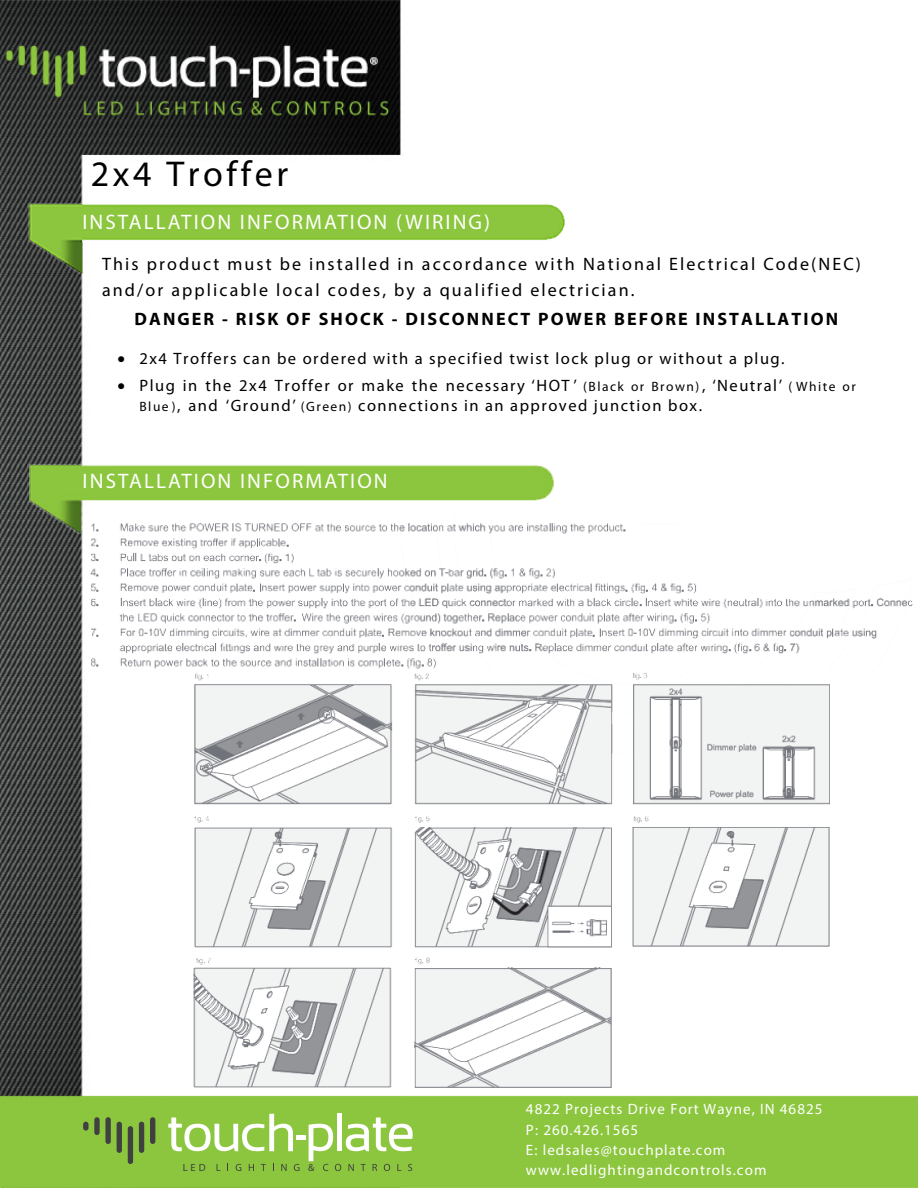
<style>
.page{position:relative;width:918px;height:1188px;background:#fff}
.page>*{position:absolute;margin:0;border:0;box-sizing:border-box;transform-origin:0 0}
.t1{font:36px "Myriad Pro";letter-spacing:.1em;color:#000}
.t2{font:21px "Myriad Pro";letter-spacing:.1em;color:#fff}
.t3{font:18px/25.2px "Myriad Pro";letter-spacing:.115em;color:#000}
.t4{font:700 18px "Myriad Pro";letter-spacing:.115em;color:#000}
.t5{font:16.5px/19.8px "Myriad Pro";letter-spacing:.09em;color:#000}
.TOC_Text{font:15px/20.4px "Myriad Pro";letter-spacing:.07em;color:#fff}
.t6{font:10.35px "Myriad Pro";color:#404041}
.s1{font-size:13.5px}
</style>
<div class="page">
<img style="left:0;top:0;width:918px;height:1188px">
<img style="left:29px;top:201px;width:537px;height:73px">
<svg style="left:168px;top:1114px;width:245px;height:57px"></svg>
<div style="left:83px;top:1122px;width:6px;height:9px;background:#404041;border-radius:3px"></div>
<div style="left:94px;top:1117px;width:6px;height:18px;background:#404041;border-radius:3px"></div>
<div style="left:105px;top:1117px;width:6px;height:27px;background:#404041;border-radius:3px"></div>
<div style="left:117px;top:1122px;width:5px;height:31px;background:#404041;border-radius:3px"></div>
<div style="left:128px;top:1126px;width:5px;height:38px;background:#404041;border-radius:3px"></div>
<div style="left:139px;top:1122px;width:5px;height:31px;background:#404041;border-radius:3px"></div>
<div style="left:150px;top:1117px;width:5px;height:27px;background:#404041;border-radius:3px"></div>
<img style="left:29px;top:461px;width:525px;height:74px">
<img style="left:84px;top:515px;width:828px;height:162px">
<img style="left:174px;top:672px;width:660px;height:419px">
<h1 class="t1" style="left:91px;top:152px;width:199px">2x4 Troffer</h1>
<p class="t2" style="left:82px;top:209px;width:409px">INSTALLATION INFORMATION (WIRING)</p>
<p class="t3" style="left:102px;top:252px;width:760px">This product must be installed in accordance with National Electrical Code(NEC) and/or applicable local codes, by a qualified electrician.</p>
<p class="t4" style="left:134px;top:307px;width:705px">DANGER - RISK OF SHOCK - DISCONNECT POWER BEFORE INSTALLATION</p>
<p class="t5" style="left:118px;top:348px;width:669px">• 2x4 Troffers can be ordered with a specified twist lock plug or without a plug.</p>
<p class="t5" style="left:140px;top:375px;width:718px;text-indent:-22px">• Plug in the 2x4 Troffer or make the necessary ‘HOT ’ <span class="s1">(Black or Brown)</span> , ‘Neutral’ <span class="s1">( White or<br>Blue )</span>, and ‘Ground’ <span class="s1">(Green)</span> connections in an approved junction box.</p>
<p class="t2" style="left:83px;top:468px;width:307px">INSTALLATION INFORMATION</p>
<p class="TOC_Text" style="left:526px;top:1099px;width:298px">4822 Projects Drive Fort Wayne, IN 46825<br>P: 260.426.1565<br>E: ledsales@touchplate.com</p>
<p class="t6" style="left:183px;top:1161px;width:24px">LED</p>
<p class="t6" style="left:308px;top:1161px;width:8px">&amp;</p>
<p class="TOC_Text" style="left:526px;top:1160px;width:242px">www.ledlightingandcontrols.com</p>
</div>
